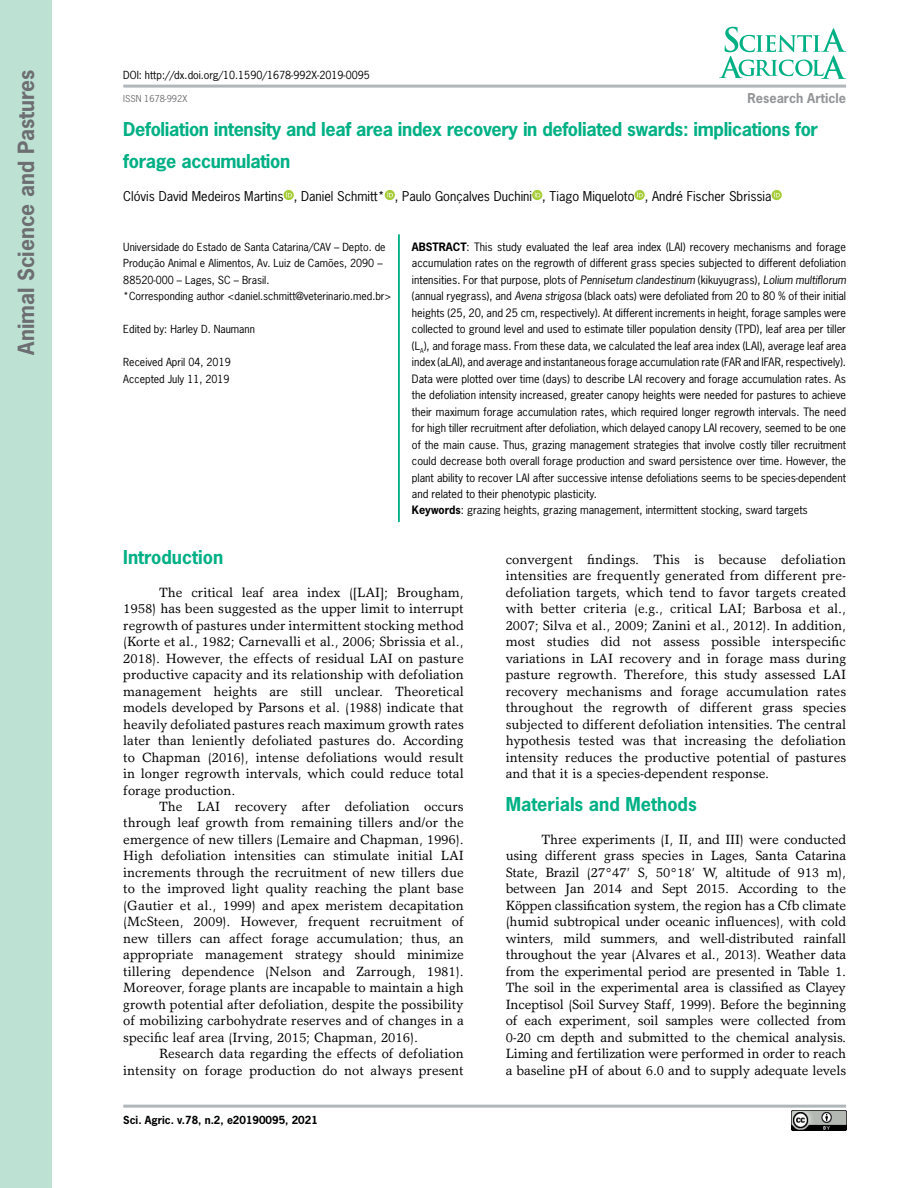
<style>
.page{position:relative;width:918px;height:1188px;background:#fff}
.page>*{position:absolute;margin:0;border:0;box-sizing:border-box;transform-origin:0 0}
.t1{font:700 21px "News Gothic";color:#6d6e71}
.t2{font:700 18px "News Gothic";letter-spacing:-.02em;color:#00b085}
.t3{font:700 18px "News Gothic";color:#00b085}
.t4{font:13.5px/16.5px "Garth Graphic";color:#000;text-align:justify}
.t5{font:12.75px "News Gothic";color:#000}
.t6{font:700 12.75px "News Gothic";color:#939598}
.t7{font:10.8px/16.5px "News Gothic";color:#000}
.t8{font:10.5px/16.5px "News Gothic";color:#000}
.t9{font:700 10.5px "News Gothic";color:#000}
.t10{font:9px "News Gothic";color:#6d6e71}
.s1{font-weight:700}
.s2{font-style:italic}
</style>
<div class="page">
<svg style="left:719px;top:27px;width:127px;height:52px"></svg>
<div style="left:0;top:0;width:51px;height:1188px;background:#bde2d4"></div>
<hr style="left:123px;top:85px;width:723px;height:3px;background:#b0b7bb">
<hr style="left:123px;top:1105px;width:723px;height:3px;background:#b0b7bb">
<img style="left:791px;top:1111px;width:55px;height:19px">
<svg style="left:284px;top:190px;width:10px;height:10px"></svg>
<svg style="left:286px;top:192px;width:6px;height:5px"></svg>
<svg style="left:385px;top:190px;width:10px;height:10px"></svg>
<svg style="left:387px;top:192px;width:6px;height:5px"></svg>
<svg style="left:532px;top:190px;width:10px;height:10px"></svg>
<svg style="left:535px;top:192px;width:5px;height:5px"></svg>
<svg style="left:635px;top:190px;width:10px;height:10px"></svg>
<svg style="left:637px;top:192px;width:6px;height:5px"></svg>
<svg style="left:772px;top:190px;width:10px;height:10px"></svg>
<svg style="left:774px;top:192px;width:6px;height:5px"></svg>
<hr style="left:398px;top:234px;width:2px;height:288px;background:#00b085">
<h1 class="t1" style="left:12px;top:355px;width:286px;rotate:-90deg">Animal Science and Pastures</h1>
<p class="t8" style="left:123px;top:66px;width:248px">DOI: http://dx.doi.org/10.1590/1678-992X-2019-0095</p>
<p class="t10" style="left:123px;top:93px;width:65px">ISSN 1678-992X</p>
<p class="t6" style="left:748px;top:89px;width:100px">Research Article</p>
<h2 class="t2" style="left:123px;top:117px;width:696px">Defoliation intensity and leaf area index recovery in defoliated swards: implications for</h2>
<h2 class="t2" style="left:123px;top:150px;width:169px">forage accumulation</h2>
<p class="t5" style="left:123px;top:188px;width:650px">Clóvis David Medeiros Martins , Daniel Schmitt* , Paulo Gonçalves Duchini , Tiago Miqueloto , André Fischer Sbrissia</p>
<p class="t8" style="left:123px;top:239px;width:270px">Universidade do Estado de Santa Catarina/CAV – Depto. de Produção Animal e Alimentos, Av. Luiz de Camões, 2090 – 88520-000 – Lages, SC – Brasil.<br>*Corresponding author &lt;daniel.schmitt@veterinario.med.br&gt;</p>
<p class="t8" style="left:123px;top:321px;width:133px">Edited by: Harley D. Naumann</p>
<p class="t8" style="left:123px;top:354px;width:109px">Received April 04, 2019<br>Accepted July 11, 2019</p>
<p class="t7" style="left:412px;top:238px;width:436px"><span class="s1">ABSTRACT</span>: This study evaluated the leaf area index (LAI) recovery mechanisms and forage accumulation rates on the regrowth of different grass species subjected to different defoliation intensities. For that purpose, plots of <span class="s2">Pennisetum clandestinum</span> (kikuyugrass), <span class="s2">Lolium multiflorum </span>(annual ryegrass), and <span class="s2">Avena strigosa</span> (black oats) were defoliated from 20 to 80 % of their initial heights (25, 20, and 25 cm, respectively). At different increments in height, forage samples were collected to ground level and used to estimate tiller population density (TPD), leaf area per tiller (L<sub>A</sub>), and forage mass. From these data, we calculated the leaf area index (LAI), average leaf area index (aLAI), and average and instantaneous forage accumulation rate (FAR and IFAR, respectively).<br>Data were plotted over time (days) to describe LAI recovery and forage accumulation rates. As the defoliation intensity increased, greater canopy heights were needed for pastures to achieve their maximum forage accumulation rates, which required longer regrowth intervals. The need for high tiller recruitment after defoliation, which delayed canopy LAI recovery, seemed to be one of the main cause. Thus, grazing management strategies that involve costly tiller recruitment could decrease both overall forage production and sward persistence over time. However, the plant ability to recover LAI after successive intense defoliations seems to be species-dependent and related to their phenotypic plasticity.<br><span class="s1">Keywords</span>: grazing heights, grazing management, intermittent stocking, sward targets</p>
<h2 class="t3" style="left:123px;top:545px;width:101px">Introduction</h2>
<p class="t4" style="left:123px;top:584px;width:342px;text-indent:36px">The critical leaf area index ([LAI]; Brougham, 1958) has been suggested as the upper limit to interrupt regrowth of pastures under intermittent stocking method (Korte et al., 1982; Carnevalli et al., 2006; Sbrissia et al., 2018). However, the effects of residual LAI on pasture productive capacity and its relationship with defoliation management heights are still unclear. Theoretical models developed by Parsons et al. (1988) indicate that heavily defoliated pastures reach maximum growth rates later than leniently defoliated pastures do. According to Chapman (2016), intense defoliations would result in longer regrowth intervals, which could reduce total forage production.</p>
<p class="t4" style="left:123px;top:798px;width:342px;text-indent:36px">The LAI recovery after defoliation occurs through leaf growth from remaining tillers and/or the emergence of new tillers (Lemaire and Chapman, 1996).<br>High defoliation intensities can stimulate initial LAI increments through the recruitment of new tillers due to the improved light quality reaching the plant base (Gautier et al., 1999) and apex meristem decapitation (McSteen, 2009). However, frequent recruitment of new tillers can affect forage accumulation; thus, an appropriate management strategy should minimize tillering dependence (Nelson and Zarrough, 1981).<br>Moreover, forage plants are incapable to maintain a high growth potential after defoliation, despite the possibility of mobilizing carbohydrate reserves and of changes in a specific leaf area (Irving, 2015; Chapman, 2016).</p>
<p class="t4" style="left:123px;top:1045px;width:342px;text-align:right">Research data regarding the effects of defoliation intensity on forage production do not always present</p>
<p class="t9" style="left:123px;top:1113px;width:196px">Sci. Agric. v.78, n.2, e20190095, 2021</p>
<p class="t4" style="left:506px;top:551px;width:342px">convergent findings. This is because defoliation intensities are frequently generated from different pre&shy;defoliation targets, which tend to favor targets created with better criteria (e.g., critical LAI; Barbosa et al., 2007; Silva et al., 2009; Zanini et al., 2012). In addition, most studies did not assess possible interspecific variations in LAI recovery and in forage mass during pasture regrowth. Therefore, this study assessed LAI recovery mechanisms and forage accumulation rates throughout the regrowth of different grass species subjected to different defoliation intensities. The central hypothesis tested was that increasing the defoliation intensity reduces the productive potential of pastures and that it is a species-dependent response.</p>
<h2 class="t3" style="left:506px;top:792px;width:193px">Materials and Methods</h2>
<p class="t4" style="left:506px;top:831px;width:342px;text-indent:36px">Three experiments (I, II, and III) were conducted using different grass species in Lages, Santa Catarina State, Brazil (27°47’ S, 50°18’ W, altitude of 913 m), between Jan 2014 and Sept 2015. According to the Köppen classification system, the region has a Cfb climate (humid subtropical under oceanic influences), with cold winters, mild summers, and well-distributed rainfall throughout the year (Alvares et al., 2013). Weather data from the experimental period are presented in Table 1.<br>The soil in the experimental area is classified as Clayey Inceptisol (Soil Survey Staff, 1999). Before the beginning of each experiment, soil samples were collected from 0-20 cm depth and submitted to the chemical analysis.<br>Liming and fertilization were performed in order to reach a baseline pH of about 6.0 and to supply adequate levels</p>
</div>
